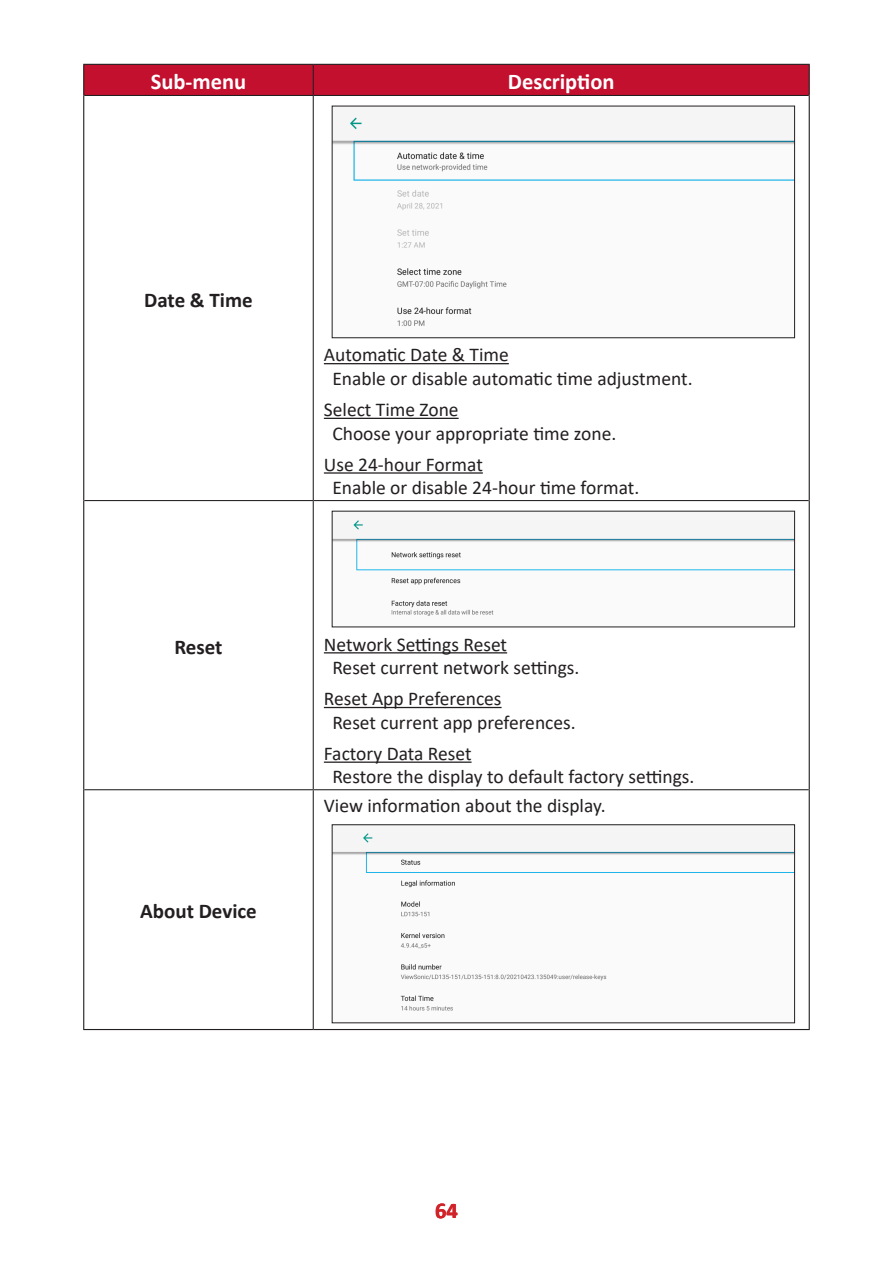
<style>
.page{position:relative;width:893px;height:1263px;background:#fff}
.page>*{position:absolute;margin:0;border:0;box-sizing:border-box;transform-origin:0 0}
.Table-Header{font:700 22.5px "Calibri";color:#fff}
.t1{font:700 22.5px "Calibri";color:#d1232a}
.Table-Menu{font:700 21px "Calibri";color:#231f20}
.Table-Body{font:19.5px "Calibri";color:#231f20}
</style>
<div class="page">
<div style="left:84px;top:65px;width:725px;height:30px;background:#c3102f"></div>
<hr style="left:83px;top:64px;width:230px;height:1px;background:#231f20">
<hr style="left:83px;top:65px;width:1px;height:30px;background:#231f20">
<hr style="left:313px;top:64px;width:497px;height:1px;background:#231f20">
<hr style="left:809px;top:65px;width:1px;height:30px;background:#231f20">
<hr style="left:83px;top:95px;width:1px;height:406px;background:#231f20">
<hr style="left:809px;top:95px;width:1px;height:406px;background:#231f20">
<hr style="left:83px;top:501px;width:1px;height:289px;background:#231f20">
<hr style="left:809px;top:501px;width:1px;height:289px;background:#231f20">
<hr style="left:83px;top:790px;width:1px;height:239px;background:#231f20">
<hr style="left:809px;top:790px;width:1px;height:239px;background:#231f20">
<hr style="left:83px;top:1029px;width:230px;height:1px;background:#231f20">
<hr style="left:313px;top:1029px;width:497px;height:1px;background:#231f20">
<hr style="left:313px;top:65px;width:1px;height:30px;background:#231f20">
<hr style="left:84px;top:95px;width:229px;height:1px;background:#231f20">
<hr style="left:313px;top:95px;width:496px;height:1px;background:#231f20">
<hr style="left:313px;top:96px;width:1px;height:404px;background:#231f20">
<hr style="left:84px;top:500px;width:229px;height:1px;background:#231f20">
<hr style="left:313px;top:500px;width:496px;height:1px;background:#231f20">
<hr style="left:313px;top:501px;width:1px;height:288px;background:#231f20">
<hr style="left:84px;top:789px;width:229px;height:1px;background:#231f20">
<hr style="left:313px;top:789px;width:496px;height:1px;background:#231f20">
<hr style="left:313px;top:790px;width:1px;height:239px;background:#231f20">
<hr style="left:324px;top:363px;width:185px;height:1px;background:#231f20">
<hr style="left:324px;top:418px;width:135px;height:1px;background:#231f20">
<hr style="left:324px;top:472px;width:159px;height:2px;background:#231f20">
<img style="left:334px;top:117px;width:459px;height:210px">
<div style="left:332px;top:106px;width:463px;height:232px;border:1px solid #231f20"></div>
<hr style="left:324px;top:652px;width:183px;height:1px;background:#231f20">
<hr style="left:324px;top:707px;width:178px;height:1px;background:#231f20">
<hr style="left:324px;top:761px;width:148px;height:2px;background:#231f20">
<img style="left:334px;top:520px;width:459px;height:96px">
<img style="left:334px;top:833px;width:459px;height:178px">
<div style="left:332px;top:824px;width:463px;height:199px;border:1px solid #231f20"></div>
<p class="Table-Header" style="left:151px;top:66px;width:97px">Sub-menu</p>
<p class="Table-Header" style="left:508px;top:66px;width:108px">Description</p>
<p class="Table-Menu" style="left:144px;top:285px;width:110px">Date &amp; Time</p>
<p class="Table-Body" style="left:324px;top:341px;width:186px">Automatic Date &amp; Time</p>
<p class="Table-Body" style="left:332px;top:365px;width:362px">Enable or disable automatic time adjustment.</p>
<p class="Table-Body" style="left:324px;top:396px;width:136px">Select Time Zone</p>
<p class="Table-Body" style="left:332px;top:419px;width:285px">Choose your appropriate time zone.</p>
<p class="Table-Body" style="left:324px;top:451px;width:161px">Use 24-hour Format</p>
<p class="Table-Body" style="left:332px;top:474px;width:309px">Enable or disable 24-hour time format.</p>
<p class="Table-Menu" style="left:174px;top:632px;width:50px">Reset</p>
<p class="Table-Body" style="left:324px;top:631px;width:185px">Network Settings Reset</p>
<p class="Table-Body" style="left:332px;top:654px;width:249px">Reset current network settings.</p>
<p class="Table-Body" style="left:324px;top:685px;width:179px">Reset App Preferences</p>
<p class="Table-Body" style="left:332px;top:709px;width:245px">Reset current app preferences.</p>
<p class="Table-Body" style="left:324px;top:740px;width:149px">Factory Data Reset</p>
<p class="Table-Body" style="left:332px;top:763px;width:363px">Restore the display to default factory settings.</p>
<p class="Table-Menu" style="left:140px;top:896px;width:118px">About Device</p>
<p class="Table-Body" style="left:324px;top:792px;width:283px">View information about the display.</p>
<p class="t1" style="left:435px;top:1194px;width:24px">64</p>
</div>
